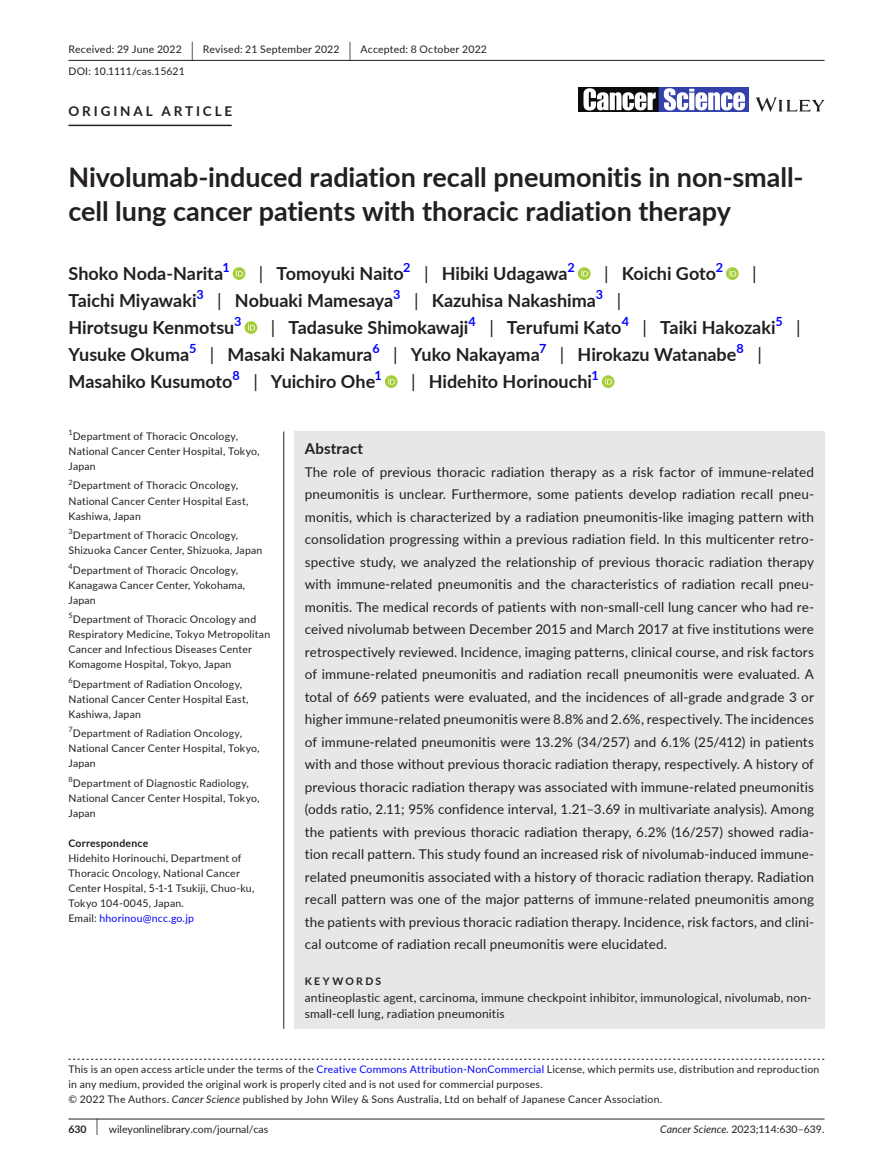
<style>
.page{position:relative;width:893px;height:1174px;background:#fff}
.page>*{position:absolute;margin:0;border:0;box-sizing:border-box;transform-origin:0 0}
.t1{font:700 27px/34.5px "Lato";color:#231f20}
.t2{font:700 18px "Lato";color:#231f20}
.t3{font:18px "Lato";color:#231f20}
.t4{font:700 15px "Lato";letter-spacing:.015em;color:#231f20}
.t5{font:13.5px/22.5px "Lato";letter-spacing:.01em;color:#231f20;text-align:justify}
.t6{font:700 13.5px "Lato";letter-spacing:.215em;color:#231f20}
.t7{font:700 12.6px "Lato";color:#00f}
.t8{font:12px/16.5px "Lato";letter-spacing:.015em;color:#231f20}
.t9{font:10.5px/15px "Lato";letter-spacing:.02em;color:#231f20}
.t10{font:10.5px "Lato";color:#231f20}
.t11{font:700 10.5px "Lato";letter-spacing:.02em;color:#231f20}
.t12{font:700 10.5px "Lato";letter-spacing:.22em;color:#231f20}
.s1{font-size:19.65px}
.s2{font-weight:400}
.s3{color:#00f}
.s4{font-style:italic}
.s5{font-weight:700}
.s6{font-size:17.4px}
</style>
<div class="page">
<hr style="left:68px;top:1118px;width:756px;height:1px;background:#231f20">
<svg style="left:756px;top:97px;width:68px;height:15px"></svg>
<img style="left:578px;top:88px;width:170px;height:24px">
<hr style="left:68px;top:60px;width:756px;height:1px;background:#231f20">
<hr style="left:68px;top:125px;width:164px;height:1px;background:#231f20">
<svg style="left:233px;top:267px;width:12px;height:13px"></svg>
<svg style="left:236px;top:269px;width:7px;height:7px"></svg>
<svg style="left:578px;top:267px;width:13px;height:13px"></svg>
<svg style="left:581px;top:269px;width:7px;height:7px"></svg>
<svg style="left:726px;top:267px;width:13px;height:13px"></svg>
<svg style="left:729px;top:269px;width:7px;height:7px"></svg>
<svg style="left:245px;top:321px;width:12px;height:13px"></svg>
<svg style="left:248px;top:323px;width:7px;height:7px"></svg>
<svg style="left:385px;top:375px;width:13px;height:13px"></svg>
<svg style="left:388px;top:377px;width:7px;height:7px"></svg>
<svg style="left:602px;top:375px;width:12px;height:13px"></svg>
<svg style="left:605px;top:377px;width:7px;height:7px"></svg>
<svg style="left:68px;top:1058px;width:756px;height:1px"></svg>
<div style="left:294px;top:431px;width:530px;height:597px;background:#e6e7e9"></div>
<hr style="left:283px;top:431px;width:1px;height:597px;background:#231f20">
<p class="t9" style="left:68px;top:38px;width:420px;line-height:21.8px">Received: 29 June 2022 <span class="s1">|</span> Revised: 21 September 2022 <span class="s1">|</span> Accepted: 8 October 2022<br>DOI: 10.1111/cas.15621</p>
<p class="t6" style="left:68px;top:101px;width:165px">ORIGINAL ARTICLE</p>
<h1 class="t1" style="left:68px;top:159px;width:737px">Nivolumab-induced radiation recall pneumonitis in non-small&shy;cell lung cancer patients with thoracic radiation therapy</h1>
<h2 class="t2" style="left:68px;top:260px;width:156px">Shoko Noda-Narita</h2>
<p class="t7" style="left:222px;top:258px;width:9px">1</p>
<h2 class="t2" style="left:259px;top:260px;width:146px"><span class="s2">|</span> Tomoyuki Naito</h2>
<p class="t7" style="left:403px;top:258px;width:9px">2</p>
<h2 class="t2" style="left:424px;top:260px;width:145px"><span class="s2">|</span> Hibiki Udagawa</h2>
<p class="t7" style="left:568px;top:258px;width:9px">2</p>
<h2 class="t2" style="left:604px;top:260px;width:113px"><span class="s2">|</span> Koichi Goto</h2>
<p class="t7" style="left:716px;top:258px;width:9px">2</p>
<h2 class="t3" style="left:752px;top:260px;width:6px">|</h2>
<h2 class="t2" style="left:68px;top:287px;width:130px">Taichi Miyawaki</h2>
<p class="t7" style="left:196px;top:285px;width:9px">3</p>
<h2 class="t2" style="left:217px;top:287px;width:178px"><span class="s2">|</span> Nobuaki Mamesaya</h2>
<p class="t7" style="left:393px;top:285px;width:9px">3</p>
<h2 class="t2" style="left:414px;top:287px;width:183px"><span class="s2">|</span> Kazuhisa Nakashima</h2>
<p class="t7" style="left:596px;top:285px;width:9px">3</p>
<h2 class="t3" style="left:617px;top:287px;width:6px">|</h2>
<h2 class="t2" style="left:68px;top:314px;width:167px">Hirotsugu Kenmotsu</h2>
<p class="t7" style="left:234px;top:312px;width:9px">3</p>
<h2 class="t2" style="left:271px;top:314px;width:199px"><span class="s2">|</span> Tadasuke Shimokawaji</h2>
<p class="t7" style="left:469px;top:312px;width:9px">4</p>
<h2 class="t2" style="left:489px;top:314px;width:134px"><span class="s2">|</span> Terufumi Kato</h2>
<p class="t7" style="left:622px;top:312px;width:9px">4</p>
<h2 class="t2" style="left:643px;top:314px;width:135px"><span class="s2">|</span> Taiki Hakozaki</h2>
<p class="t7" style="left:775px;top:312px;width:9px">5</p>
<h2 class="t3" style="left:796px;top:314px;width:6px">|</h2>
<h2 class="t2" style="left:68px;top:341px;width:122px">Yusuke Okuma</h2>
<p class="t7" style="left:189px;top:339px;width:9px">5</p>
<h2 class="t2" style="left:210px;top:341px;width:164px"><span class="s2">|</span> Masaki Nakamura</h2>
<p class="t7" style="left:372px;top:339px;width:9px">6</p>
<h2 class="t2" style="left:393px;top:341px;width:148px"><span class="s2">|</span> Yuko Nakayama</h2>
<p class="t7" style="left:539px;top:339px;width:9px">7</p>
<h2 class="t2" style="left:560px;top:341px;width:178px"><span class="s2">|</span> Hirokazu Watanabe</h2>
<p class="t7" style="left:737px;top:339px;width:9px">8</p>
<h2 class="t3" style="left:757px;top:341px;width:6px">|</h2>
<h2 class="t2" style="left:68px;top:368px;width:165px">Masahiko Kusumoto</h2>
<p class="t7" style="left:233px;top:366px;width:9px">8</p>
<h2 class="t2" style="left:253px;top:368px;width:123px"><span class="s2">|</span> Yuichiro Ohe</h2>
<p class="t7" style="left:375px;top:366px;width:9px">1</p>
<h2 class="t2" style="left:411px;top:368px;width:182px"><span class="s2">|</span> Hidehito Horinouchi</h2>
<p class="t7" style="left:591px;top:366px;width:9px">1</p>
<p class="t9" style="left:68px;top:428px;width:193px"><sup>1</sup>Department of Thoracic Oncology,<br>National Cancer Center Hospital, Tokyo,<br>Japan</p>
<p class="t9" style="left:68px;top:478px;width:182px"><sup>2</sup>Department of Thoracic Oncology,<br>National Cancer Center Hospital East,<br>Kashiwa, Japan</p>
<p class="t9" style="left:68px;top:527px;width:195px"><sup>3</sup>Department of Thoracic Oncology,<br>Shizuoka Cancer Center, Shizuoka, Japan</p>
<p class="t9" style="left:68px;top:562px;width:178px"><sup>4</sup>Department of Thoracic Oncology,<br>Kanagawa Cancer Center, Yokohama,<br>Japan</p>
<p class="t9" style="left:68px;top:611px;width:203px"><sup>5</sup>Department of Thoracic Oncology and Respiratory Medicine, Tokyo Metropolitan Cancer and Infectious Diseases Center Komagome Hospital, Tokyo, Japan</p>
<p class="t9" style="left:68px;top:676px;width:182px"><sup>6</sup>Department of Radiation Oncology,<br>National Cancer Center Hospital East,<br>Kashiwa, Japan</p>
<p class="t9" style="left:68px;top:725px;width:193px"><sup>7</sup>Department of Radiation Oncology,<br>National Cancer Center Hospital, Tokyo,<br>Japan</p>
<p class="t9" style="left:68px;top:775px;width:193px"><sup>8</sup>Department of Diagnostic Radiology,<br>National Cancer Center Hospital, Tokyo,<br>Japan</p>
<p class="t11" style="left:68px;top:835px;width:81px">Correspondence</p>
<p class="t9" style="left:68px;top:850px;width:187px">Hidehito Horinouchi, Department of Thoracic Oncology, National Cancer Center Hospital, 5-1-1 Tsukiji, Chuo-ku, Tokyo 104-0045, Japan.<br>Email: <span class="s3">hhorinou@ncc.go.jp</span></p>
<p class="t4" style="left:305px;top:437px;width:60px">Abstract</p>
<p class="t5" style="left:305px;top:460px;width:511px">The role of previous thoracic radiation therapy as a risk factor of immune-related pneumonitis is unclear. Furthermore, some patients develop radiation recall pneu&shy;monitis, which is characterized by a radiation pneumonitis-like imaging pattern with consolidation progressing within a previous radiation field. In this multicenter retro&shy;spective study, we analyzed the relationship of previous thoracic radiation therapy with immune-related pneumonitis and the characteristics of radiation recall pneu&shy;monitis. The medical records of patients with non-small-cell lung cancer who had re&shy;ceived nivolumab between December 2015 and March 2017 at five institutions were retrospectively reviewed. Incidence, imaging patterns, clinical course, and risk factors of immune-related pneumonitis and radiation recall pneumonitis were evaluated. A total of 669 patients were evaluated, and the incidences of all-grade and grade 3 or higher immune-related pneumonitis were 8.8% and 2.6%, respectively. The incidences of immune-related pneumonitis were 13.2% (34/257) and 6.1% (25/412) in patients with and those without previous thoracic radiation therapy, respectively. A history of previous thoracic radiation therapy was associated with immune-related pneumonitis (odds ratio, 2.11; 95% confidence interval, 1.21–3.69 in multivariate analysis). Among the patients with previous thoracic radiation therapy, 6.2% (16/257) showed radia&shy;tion recall pattern. This study found an increased risk of nivolumab-induced immune&shy;related pneumonitis associated with a history of thoracic radiation therapy. Radiation recall pattern was one of the major patterns of immune-related pneumonitis among the patients with previous thoracic radiation therapy. Incidence, risk factors, and clini&shy;cal outcome of radiation recall pneumonitis were elucidated.</p>
<p class="t12" style="left:305px;top:973px;width:78px">KEYWORDS</p>
<p class="t8" style="left:305px;top:988px;width:508px">antineoplastic agent, carcinoma, immune checkpoint inhibitor, immunological, nivolumab, non&shy;small-cell lung, radiation pneumonitis</p>
<p class="t9" style="left:68px;top:1061px;width:752px">This is an open access article under the terms of the <span class="s3">Creative Commons Attribution-NonCommercial</span> License, which permits use, distribution and reproduction in any medium, provided the original work is properly cited and is not used for commercial purposes.<br>© 2022 The Authors. <span class="s4">Cancer Science</span> published by John Wiley &amp; Sons Australia, Ltd on behalf of Japanese Cancer Association.</p>
<p class="t10" style="left:68px;top:1121px;width:201px"><span class="s5">630</span> <span class="s6">|</span> wileyonlinelibrary.com/journal/cas</p>
<p class="t10" style="left:660px;top:1121px;width:166px"><span class="s4">Cancer Science.</span> 2023;114:630–639.</p>
</div>
